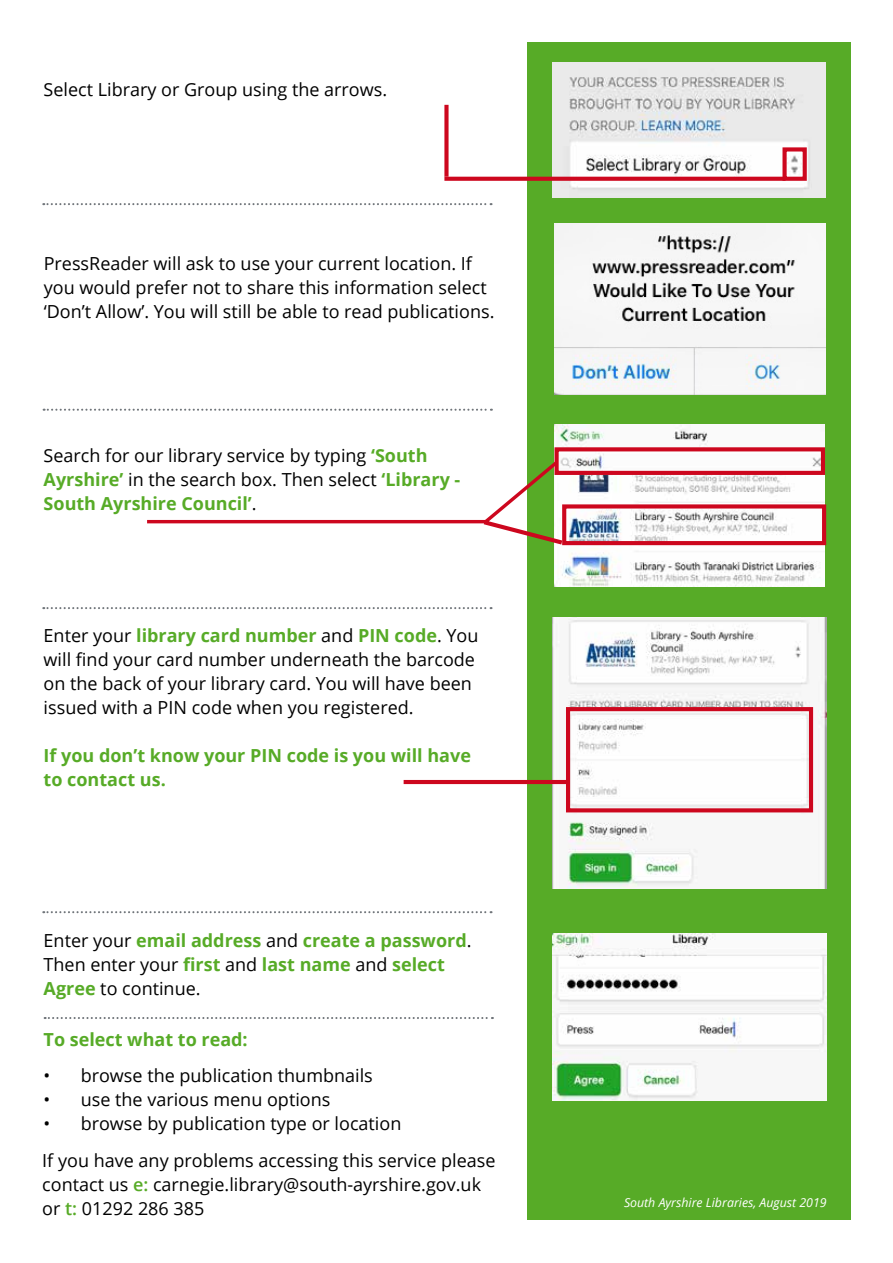
<style>
.page{position:relative;width:893px;height:1263px;background:#fff}
.page>*{position:absolute;margin:0;border:0;box-sizing:border-box;transform-origin:0 0}
.t1{font:18px/24px "Open Sans";color:#000}
.t2{font:700 18px/24px "Open Sans";color:#57ab27}
.t3{font:italic 12.3px "Open Sans";color:#fff}
.s1{font-weight:700;color:#57ab27}
.s2{font-weight:400;color:#000}
.s3{font-weight:600;color:#57ab27}
</style>
<div class="page">
<div style="left:527px;top:43px;width:323px;height:1177px;background:#57ab27"></div>
<img style="left:554px;top:224px;width:271px;height:170px">
<svg style="left:44px;top:409px;width:448px;height:2px"></svg>
<svg style="left:43px;top:607px;width:449px;height:2px"></svg>
<svg style="left:43px;top:911px;width:449px;height:2px"></svg>
<img style="left:553px;top:62px;width:272px;height:135px">
<svg style="left:43px;top:203px;width:449px;height:2px"></svg>
<svg style="left:444px;top:177px;width:338px;height:4px"></svg>
<div style="left:444px;top:105px;width:5px;height:72px;background:#cd071e"></div>
<div style="left:782px;top:147px;width:25px;height:34px;border:4px solid #cd071e"></div>
<svg style="left:45px;top:1017px;width:448px;height:2px"></svg>
<img style="left:553px;top:618px;width:273px;height:270px">
<img style="left:554px;top:425px;width:271px;height:162px">
<div style="left:554px;top:447px;width:271px;height:28px;border:4px solid #cd071e"></div>
<hr style="left:147px;top:520px;width:342px;height:3px;background:#cd071e">
<div style="left:562px;top:504px;width:264px;height:41px;border:4px solid #cd071e"></div>
<div style="left:566px;top:707px;width:247px;height:105px;border:4px solid #cd071e"></div>
<hr style="left:404px;top:780px;width:162px;height:4px;background:#cd071e">
<img style="left:553px;top:933px;width:274px;height:168px">
<svg style="left:479px;top:458px;width:88px;height:89px"></svg>
<p class="t1" style="left:44px;top:77px;width:345px">Select Library or Group using the arrows.</p>
<p class="t1" style="left:44px;top:251px;width:452px">PressReader will ask to use your current location. If you would prefer not to share this information select ‘Don’t Allow’. You will still be able to read publications.</p>
<p class="t1" style="left:44px;top:443px;width:418px">Search for our library service by typing <span class="s1">‘South<br>Ayrshire’</span> in the search box. Then select <span class="s1">‘Library -<br>South Ayrshire Council’</span>.</p>
<p class="t1" style="left:44px;top:623px;width:436px">Enter your <span class="s1">library card number</span> and <span class="s1">PIN code</span>. You will find your card number underneath the barcode on the back of your library card. You will have been issued with a PIN code when you registered.</p>
<p class="t2" style="left:44px;top:743px;width:429px">If you don’t know your PIN code is you will have to contact us.</p>
<p class="t2" style="left:44px;top:928px;width:429px"><span class="s2">Enter your</span> email address <span class="s2">and</span> create a password<span class="s2">.<br>Then enter your</span> first <span class="s2">and</span> last name <span class="s2">and</span> select<br>Agree <span class="s2">to continue.</span></p>
<p class="t2" style="left:44px;top:1027px;width:206px">To select what to read:</p>
<p class="t1" style="left:44px;top:1063px;width:331px">• browse the publication thumbnails</p>
<p class="t1" style="left:44px;top:1087px;width:288px">• use the various menu options</p>
<p class="t1" style="left:44px;top:1111px;width:359px">• browse by publication type or location</p>
<p class="t1" style="left:42px;top:1148px;width:455px">If you have any problems accessing this service please contact us <span class="s3">e:</span> carnegie.library@south-ayrshire.gov.uk or <span class="s3">t:</span> 01292 286 385</p>
<p class="t3" style="left:624px;top:1194px;width:204px">South Ayrshire Libraries, August 2019</p>
</div>
